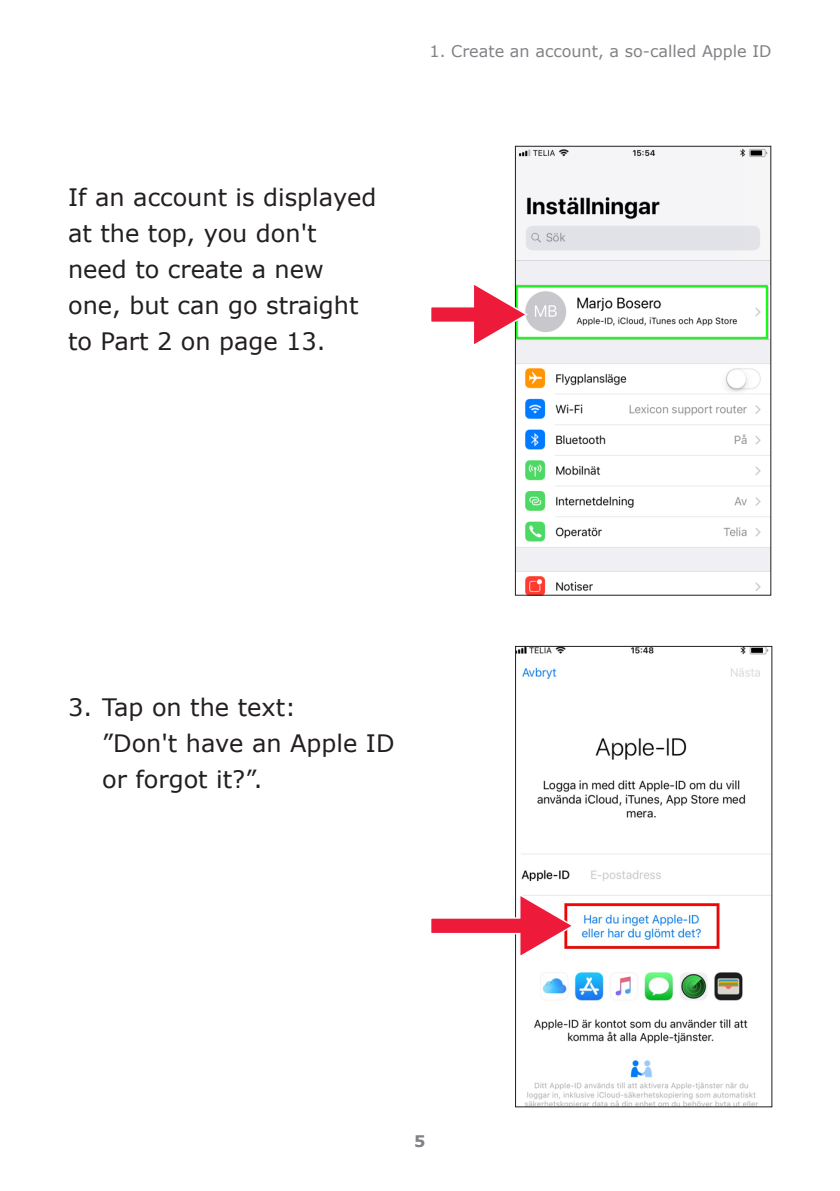
<style>
.page{position:relative;width:840px;height:1191px;background:#fff}
.page>*{position:absolute;margin:0;border:0;box-sizing:border-box;transform-origin:0 0}
.t1{font:24px/36px "Verdana";color:#231f20}
.t2{font:16px "Verdana";color:#808285}
.t3{font:700 16px "Verdana";color:#808285}
</style>
<div class="page">
<img style="left:516px;top:148px;width:252px;height:445px">
<div style="left:514px;top:146px;width:256px;height:449px;border:1px solid #231f20"></div>
<svg style="left:431px;top:281px;width:98px;height:67px"></svg>
<img style="left:516px;top:648px;width:254px;height:457px">
<div style="left:514px;top:646px;width:258px;height:461px;border:1px solid #231f20"></div>
<svg style="left:431px;top:892px;width:144px;height:67px"></svg>
<p class="t1" style="left:68px;top:178px;width:309px">If an account is displayed at the top, you don't need to create a new one, but can go straight to Part 2 on page 13.</p>
<p class="t2" style="left:429px;top:40px;width:343px">1. Create an account, a so-called Apple ID</p>
<p class="t1" style="left:102px;top:689px;width:294px;text-indent:-34px">3. Tap on the text:<br>”Don't have an Apple ID or forgot it?”.</p>
<p class="t3" style="left:414px;top:1129px;width:13px">5</p>
</div>
